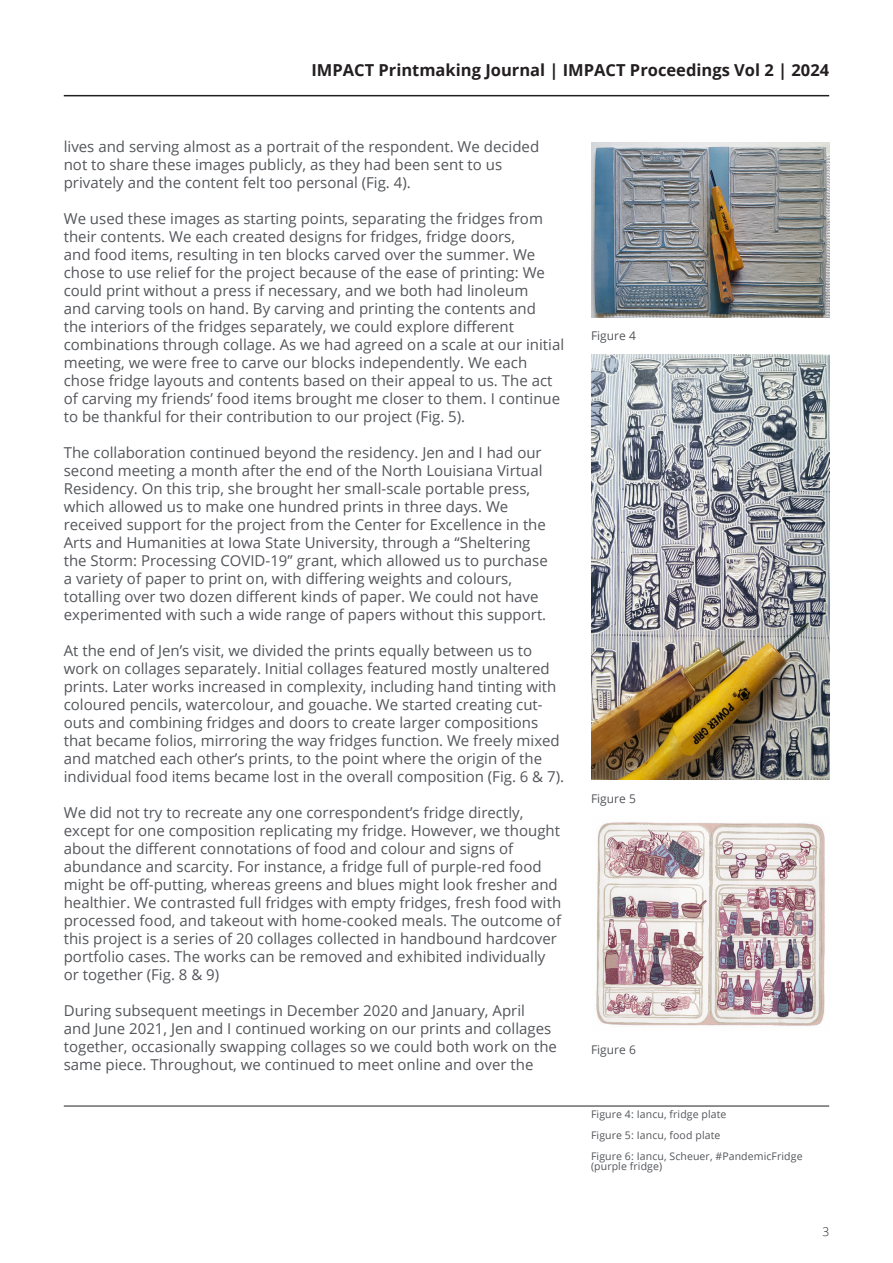
<style>
.page{position:relative;width:893px;height:1263px;background:#fff}
.page>*{position:absolute;margin:0;border:0;box-sizing:border-box;transform-origin:0 0}
.t1{font:700 16.5px "Open Sans";color:#231f20}
.Main_Text{font:15px/18px "Open Sans";color:#54555a}
.t2{font:12px "Open Sans";color:#54555a}
.t3{font:300 12px "Open Sans";color:#231f20}
.t4{font:10.5px/10.5px "Open Sans";letter-spacing:.01em;color:#54555a}
</style>
<div class="page">
<hr style="left:64px;top:95px;width:765px;height:1px;background:#231f20">
<hr style="left:64px;top:1106px;width:765px;height:1px;background:#231f20">
<img style="left:591px;top:142px;width:238px;height:175px">
<img style="left:591px;top:354px;width:238px;height:426px">
<img style="left:596px;top:822px;width:229px;height:204px">
<p class="t1" style="left:311px;top:59px;width:519px">IMPACT Printmaking Journal | IMPACT Proceedings Vol 2 | 2024</p>
<p class="Main_Text" style="left:64px;top:137px;width:477px">lives and serving almost as a portrait of the respondent. We decided not to share these images publicly, as they had been sent to us privately and the content felt too personal (Fig. 4).</p>
<p class="Main_Text" style="left:64px;top:209px;width:502px">We used these images as starting points, separating the fridges from their contents. We each created designs for fridges, fridge doors,<br>and food items, resulting in ten blocks carved over the summer. We chose to use relief for the project because of the ease of printing: We could print without a press if necessary, and we both had linoleum<br>and carving tools on hand. By carving and printing the contents and<br>the interiors of the fridges separately, we could explore different combinations through collage. As we had agreed on a scale at our initial meeting, we were free to carve our blocks independently. We each chose fridge layouts and contents based on their appeal to us. The act of carving my friends’ food items brought me closer to them. I continue to be thankful for their contribution to our project (Fig. 5).</p>
<p class="Main_Text" style="left:64px;top:443px;width:486px">The collaboration continued beyond the residency. Jen and I had our second meeting a month after the end of the North Louisiana Virtual Residency. On this trip, she brought her small-scale portable press, which allowed us to make one hundred prints in three days. We received support for the project from the Center for Excellence in the Arts and Humanities at Iowa State University, through a “Sheltering the Storm: Processing COVID-19” grant, which allowed us to purchase a variety of paper to print on, with differing weights and colours, totalling over two dozen different kinds of paper. We could not have experimented with such a wide range of papers without this support.</p>
<p class="Main_Text" style="left:64px;top:641px;width:502px">At the end of Jen’s visit, we divided the prints equally between us to work on collages separately. Initial collages featured mostly unaltered prints. Later works increased in complexity, including hand tinting with coloured pencils, watercolour, and gouache. We started creating cut&shy;outs and combining fridges and doors to create larger compositions that became folios, mirroring the way fridges function. We freely mixed and matched each other’s prints, to the point where the origin of the individual food items became lost in the overall composition (Fig. 6 &amp; 7).</p>
<p class="Main_Text" style="left:64px;top:803px;width:499px">We did not try to recreate any one correspondent’s fridge directly, except for one composition replicating my fridge. However, we thought about the different connotations of food and colour and signs of abundance and scarcity. For instance, a fridge full of purple-red food might be off-putting, whereas greens and blues might look fresher and healthier. We contrasted full fridges with empty fridges, fresh food with processed food, and takeout with home-cooked meals. The outcome of this project is a series of 20 collages collected in handbound hardcover portfolio cases. The works can be removed and exhibited individually or together (Fig. 8 &amp; 9)</p>
<p class="Main_Text" style="left:64px;top:1001px;width:495px">During subsequent meetings in December 2020 and January, April<br>and June 2021, Jen and I continued working on our prints and collages together, occasionally swapping collages so we could both work on the same piece. Throughout, we continued to meet online and over the</p>
<p class="t2" style="left:591px;top:328px;width:46px">Figure 4</p>
<p class="t2" style="left:591px;top:790px;width:46px">Figure 5</p>
<p class="t2" style="left:591px;top:1041px;width:46px">Figure 6</p>
<p class="t4" style="left:591px;top:1108px;width:137px">Figure 4: Iancu, fridge plate</p>
<p class="t4" style="left:591px;top:1129px;width:131px">Figure 5: Iancu, food plate</p>
<p class="t4" style="left:591px;top:1150px;width:213px">Figure 6: Iancu, Scheuer, #PandemicFridge (purple fridge)</p>
<p class="t3" style="left:822px;top:1223px;width:8px">3</p>
</div>
